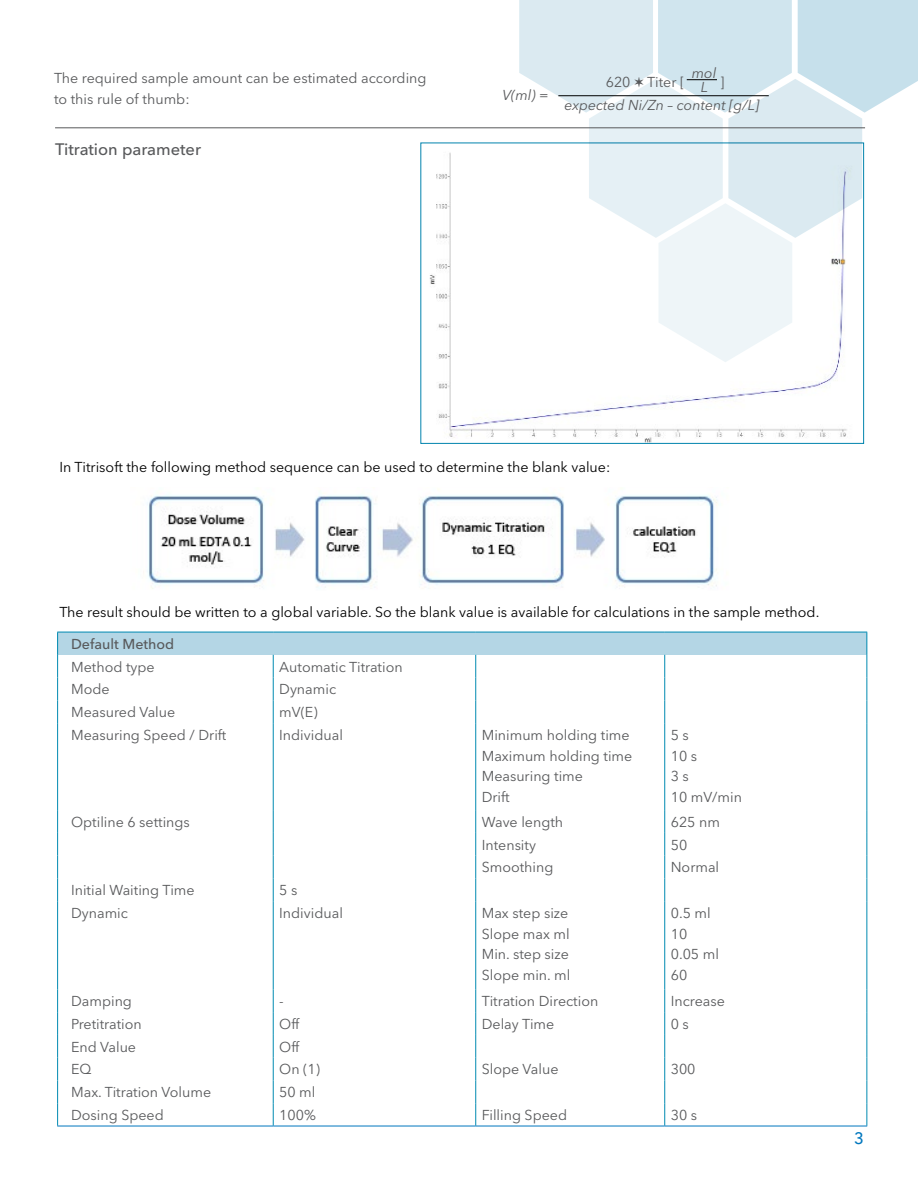
<style>
.page{position:relative;width:918px;height:1188px;background:#fff}
.page>*{position:absolute;margin:0;border:0;box-sizing:border-box;transform-origin:0 0}
.t1{font:500 16.5px "Avenir Next LT Pro";color:#58595b}
.t2{font:500 16.5px "Avenir Next LT Pro";color:#0077be}
.t3{font:14.25px/20.7px "Avenir Next LT Pro";color:#58595b}
.t4{font:14.25px "Avenir Next LT Pro";color:#000}
.t5{font:italic 14.25px "Avenir Next LT Pro";color:#58595b}
.t6{font:500 14.25px "Avenir Next LT Pro";color:#58595b}
.s1{font-style:normal}
</style>
<div class="page">
<img style="left:429px;top:152px;width:418px;height:290px">
<svg style="left:519px;top:0;width:399px;height:362px"></svg>
<hr style="left:558px;top:95px;width:211px;height:1px;background:#000">
<hr style="left:687px;top:79px;width:30px;height:1px;background:#000">
<img style="left:147px;top:489px;width:571px;height:100px">
<hr style="left:55px;top:127px;width:810px;height:1px;background:#58595b">
<div style="left:58px;top:632px;width:809px;height:23px;background:#b4d6e5"></div>
<hr style="left:57px;top:632px;width:216px;height:1px;background:#008ab1">
<hr style="left:273px;top:632px;width:203px;height:1px;background:#008ab1">
<hr style="left:476px;top:632px;width:189px;height:1px;background:#008ab1">
<hr style="left:665px;top:632px;width:202px;height:1px;background:#008ab1">
<svg style="left:57px;top:632px;width:1px;height:91px"></svg>
<svg style="left:866px;top:632px;width:1px;height:91px"></svg>
<hr style="left:57px;top:723px;width:1px;height:87px;background:#008ab1">
<hr style="left:866px;top:723px;width:1px;height:87px;background:#008ab1">
<svg style="left:57px;top:810px;width:1px;height:91px"></svg>
<svg style="left:866px;top:810px;width:1px;height:91px"></svg>
<hr style="left:57px;top:901px;width:1px;height:88px;background:#008ab1">
<hr style="left:866px;top:901px;width:1px;height:88px;background:#008ab1">
<svg style="left:273px;top:655px;width:1px;height:68px"></svg>
<svg style="left:475px;top:655px;width:1px;height:68px"></svg>
<svg style="left:664px;top:655px;width:1px;height:68px"></svg>
<hr style="left:273px;top:723px;width:1px;height:87px;background:#008ab1">
<hr style="left:475px;top:723px;width:1px;height:87px;background:#008ab1">
<hr style="left:664px;top:723px;width:1px;height:87px;background:#008ab1">
<svg style="left:273px;top:810px;width:1px;height:91px"></svg>
<svg style="left:475px;top:810px;width:1px;height:91px"></svg>
<svg style="left:664px;top:810px;width:1px;height:91px"></svg>
<hr style="left:273px;top:901px;width:1px;height:88px;background:#008ab1">
<hr style="left:475px;top:901px;width:1px;height:88px;background:#008ab1">
<hr style="left:664px;top:901px;width:1px;height:88px;background:#008ab1">
<svg style="left:273px;top:989px;width:1px;height:137px"></svg>
<svg style="left:475px;top:989px;width:1px;height:137px"></svg>
<svg style="left:664px;top:989px;width:1px;height:137px"></svg>
<svg style="left:57px;top:989px;width:1px;height:137px"></svg>
<svg style="left:866px;top:989px;width:1px;height:137px"></svg>
<hr style="left:57px;top:1126px;width:216px;height:1px;background:#0077be">
<hr style="left:273px;top:1126px;width:203px;height:1px;background:#0077be">
<hr style="left:476px;top:1126px;width:189px;height:1px;background:#0077be">
<hr style="left:665px;top:1126px;width:202px;height:1px;background:#0077be">
<p class="t3" style="left:54px;top:68px;width:374px">The required sample amount can be estimated according to this rule of thumb:</p>
<p class="t1" style="left:55px;top:139px;width:147px">Titration parameter</p>
<p class="t5" style="left:503px;top:87px;width:48px">V(ml) <span class="s1">=</span></p>
<p class="t5" style="left:692px;top:65px;width:26px">mol</p>
<p class="t5" style="left:701px;top:78px;width:9px">L</p>
<p class="t3" style="left:606px;top:71px;width:80px">620 ✶ Titer [</p>
<p class="t3" style="left:720px;top:71px;width:6px">]</p>
<p class="t5" style="left:564px;top:97px;width:196px">expected Ni/Zn – content [g/L]</p>
<p class="t4" style="left:59px;top:459px;width:552px">In Titrisoft the following method sequence can be used to determine the blank value:</p>
<p class="t4" style="left:59px;top:604px;width:761px">The result should be written to a global variable. So the blank value is available for calculations in the sample method.</p>
<p class="t6" style="left:71px;top:635px;width:105px">Default Method</p>
<p class="t3" style="left:71px;top:656px;width:85px">Method type</p>
<p class="t3" style="left:279px;top:656px;width:125px">Automatic Titration</p>
<p class="t3" style="left:71px;top:679px;width:40px">Mode</p>
<p class="t3" style="left:279px;top:679px;width:58px">Dynamic</p>
<p class="t3" style="left:71px;top:702px;width:106px">Measured Value</p>
<p class="t3" style="left:279px;top:702px;width:40px">mV(E)</p>
<p class="t3" style="left:71px;top:725px;width:157px">Measuring Speed / Drift</p>
<p class="t3" style="left:279px;top:725px;width:65px">Individual</p>
<p class="t3" style="left:482px;top:725px;width:149px">Minimum holding time</p>
<p class="t3" style="left:482px;top:745px;width:152px">Maximum holding time</p>
<p class="t3" style="left:482px;top:766px;width:103px">Measuring time</p>
<p class="t3" style="left:482px;top:787px;width:30px">Drift</p>
<p class="t3" style="left:671px;top:725px;width:20px">5 s</p>
<p class="t3" style="left:671px;top:745px;width:28px">10 s</p>
<p class="t3" style="left:671px;top:766px;width:20px">3 s</p>
<p class="t3" style="left:671px;top:787px;width:73px">10 mV/min</p>
<p class="t3" style="left:71px;top:812px;width:120px">Optiline 6 settings</p>
<p class="t3" style="left:482px;top:812px;width:83px">Wave length</p>
<p class="t3" style="left:671px;top:812px;width:51px">625 nm</p>
<p class="t3" style="left:482px;top:834px;width:56px">Intensity</p>
<p class="t3" style="left:671px;top:834px;width:18px">50</p>
<p class="t3" style="left:482px;top:857px;width:73px">Smoothing</p>
<p class="t3" style="left:671px;top:857px;width:50px">Normal</p>
<p class="t3" style="left:71px;top:880px;width:125px">Initial Waiting Time</p>
<p class="t3" style="left:279px;top:880px;width:20px">5 s</p>
<p class="t3" style="left:71px;top:903px;width:58px">Dynamic</p>
<p class="t3" style="left:279px;top:903px;width:65px">Individual</p>
<p class="t3" style="left:482px;top:903px;width:88px">Max step size</p>
<p class="t3" style="left:482px;top:923px;width:89px">Slope max ml</p>
<p class="t3" style="left:482px;top:944px;width:89px">Min. step size</p>
<p class="t3" style="left:482px;top:965px;width:90px">Slope min. ml</p>
<p class="t3" style="left:671px;top:903px;width:41px">0.5 ml</p>
<p class="t3" style="left:671px;top:923px;width:18px">10</p>
<p class="t3" style="left:671px;top:944px;width:50px">0.05 ml</p>
<p class="t3" style="left:671px;top:965px;width:18px">60</p>
<p class="t3" style="left:71px;top:991px;width:62px">Damping</p>
<p class="t3" style="left:279px;top:991px;width:6px">-</p>
<p class="t3" style="left:482px;top:991px;width:118px">Titration Direction</p>
<p class="t3" style="left:671px;top:991px;width:56px">Increase</p>
<p class="t3" style="left:71px;top:1014px;width:72px">Pretitration</p>
<p class="t3" style="left:279px;top:1014px;width:22px">Off</p>
<p class="t3" style="left:482px;top:1014px;width:74px">Delay Time</p>
<p class="t3" style="left:671px;top:1014px;width:20px">0 s</p>
<p class="t3" style="left:71px;top:1036px;width:67px">End Value</p>
<p class="t3" style="left:279px;top:1036px;width:22px">Off</p>
<p class="t3" style="left:71px;top:1059px;width:22px">EQ</p>
<p class="t3" style="left:279px;top:1059px;width:42px">On (1)</p>
<p class="t3" style="left:482px;top:1059px;width:78px">Slope Value</p>
<p class="t3" style="left:671px;top:1059px;width:26px">300</p>
<p class="t3" style="left:71px;top:1082px;width:142px">Max. Titration Volume</p>
<p class="t3" style="left:279px;top:1082px;width:38px">50 ml</p>
<p class="t3" style="left:71px;top:1105px;width:94px">Dosing Speed</p>
<p class="t3" style="left:279px;top:1105px;width:38px">100%</p>
<p class="t3" style="left:482px;top:1105px;width:87px">Filling Speed</p>
<p class="t3" style="left:671px;top:1105px;width:28px">30 s</p>
<p class="t2" style="left:854px;top:1129px;width:11px">3</p>
</div>
